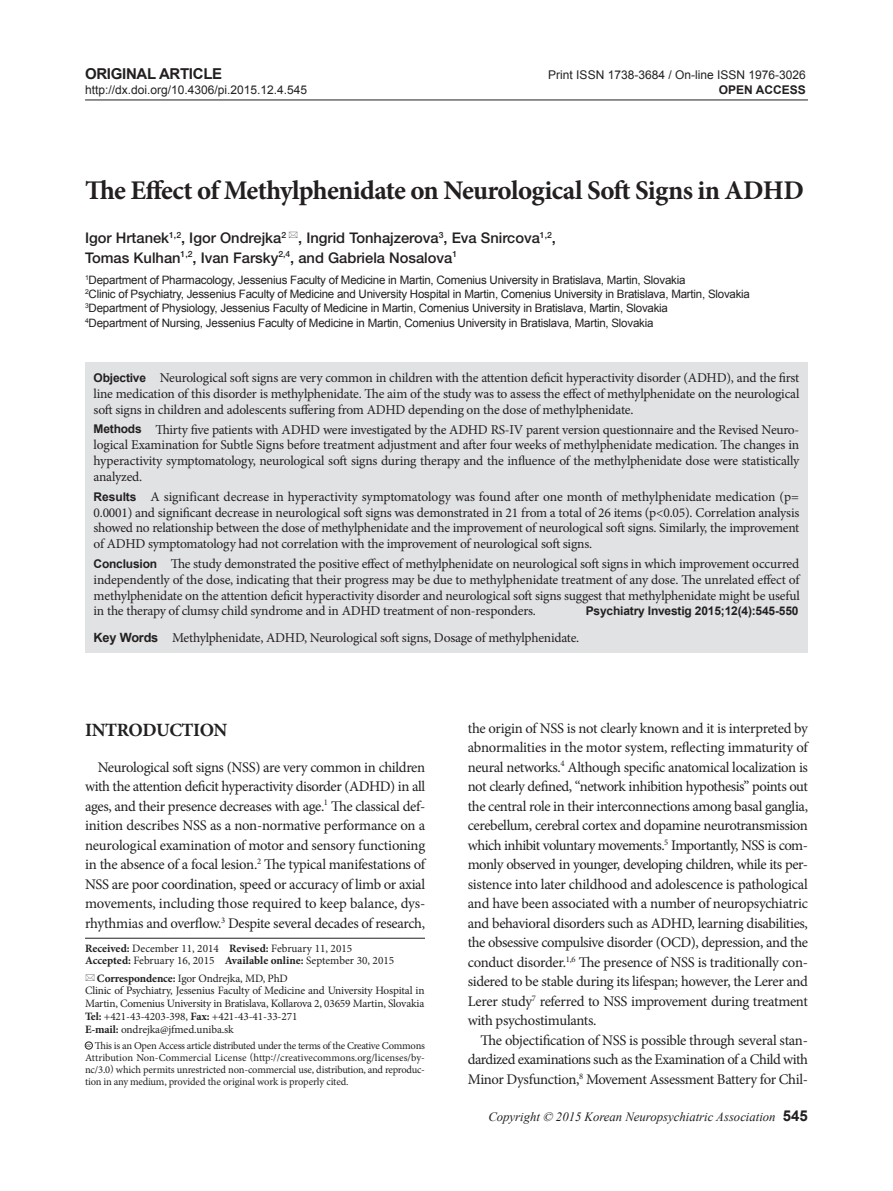
<style>
.page{position:relative;width:893px;height:1191px;background:#fff}
.page>*{position:absolute;margin:0;border:0;box-sizing:border-box;transform-origin:0 0}
.논문제목{font:700 27px "Minion Pro";letter-spacing:-.025em;color:#231f20}
.큰제목{font:700 18.75px "Minion Pro";letter-spacing:-.02em;color:#231f20}
.t1{font:700 15px "Arial";letter-spacing:-.02em;color:#231f20}
.본문{font:14.7px/19.5px "Minion Pro";letter-spacing:-.025em;color:#231f20;text-align:justify}
.이름{font:500 14.7px/19.5px "Helvetica Neue LT Std";color:#231f20}
.초록{font:13.5px/15.8px "Minion Pro";letter-spacing:-.015em;color:#231f20;text-align:justify}
.t2{font:italic 12.75px "Times New Roman";color:#231f20}
.t3{font:12px "Arial";color:#231f20}
.초록-2{font:700 12px "Arial";letter-spacing:-.015em;color:#231f20}
.소속{font:11.55px/14.2px "Arial";letter-spacing:-.02em;color:#231f20}
.교신저자{font:11.25px/12.8px "Minion Pro";letter-spacing:-.015em;color:#231f20}
.날짜{font:11.25px "Minion Pro";color:#231f20}
.날짜-2{font:10.5px/12px "Minion Pro";letter-spacing:-.015em;color:#231f20;text-align:justify}
.t4{font:6.6px "Minion Pro";color:#231f20}
.s1{font-family:"Arial";font-weight:700;font-size:12px}
.s2{font-family:"Arial";font-weight:700;font-size:12.75px;color:#e1e2e4}
.s3{font-family:"Arial";font-weight:700;font-size:12.75px}
.s4{font-weight:700}
.s5{font-family:"Arial";font-weight:700;font-style:normal;font-size:15px}
</style>
<div class="page">
<hr style="left:85px;top:100px;width:723px;height:1px;background:#231f20">
<div style="left:85px;top:362px;width:723px;height:290px;background:#e1e2e4"></div>
<hr style="left:85px;top:937px;width:340px;height:1px;background:#231f20">
<div style="left:85px;top:1041px;width:8px;height:8px;border:1px solid #231f20;border-radius:50%"></div>
<p class="t1" style="left:85px;top:64px;width:139px">ORIGINAL ARTICLE</p>
<p class="t3" style="left:548px;top:67px;width:259px">Print ISSN 1738-3684 / On-line ISSN 1976-3026</p>
<p class="t3" style="left:85px;top:82px;width:224px">http://dx.doi.org/10.4306/pi.2015.12.4.545</p>
<p class="초록-2" style="left:719px;top:82px;width:88px">OPEN ACCESS</p>
<p class="논문제목" style="left:85px;top:171px;width:720px">The Effect of Methylphenidate on Neurological Soft Signs in ADHD</p>
<p class="이름" style="left:85px;top:228px;width:472px">Igor Hrtanek<sup>1,2</sup>, Igor Ondrejka<sup>2</sup> , Ingrid Tonhajzerova<sup>3</sup>, Eva Snircova<sup>1,2</sup>,<br>Tomas Kulhan<sup>1,2</sup>, Ivan Farsky<sup>2,4</sup>, and Gabriela Nosalova<sup>1</sup></p>
<p class="소속" style="left:85px;top:273px;width:666px"><sup>1</sup>Department of Pharmacology, Jessenius Faculty of Medicine in Martin, Comenius University in Bratislava, Martin, Slovakia<br><sup>2</sup>Clinic of Psychiatry, Jessenius Faculty of Medicine and University Hospital in Martin, Comenius University in Bratislava, Martin, Slovakia <sup>3</sup>Department of Physiology, Jessenius Faculty of Medicine in Martin, Comenius University in Bratislava, Martin, Slovakia<br><sup>4</sup>Department of Nursing, Jessenius Faculty of Medicine in Martin, Comenius University in Bratislava, Martin, Slovakia</p>
<p class="초록" style="left:94px;top:370px;width:707px"><span class="s1">Objective</span><span class="s2">aa</span>Neurological soft signs are very common in children with the attention deficit hyperactivity disorder (ADHD), and the first line medication of this disorder is methylphenidate. The aim of the study was to assess the effect of methylphenidate on the neurological soft signs in children and adolescents suffering from ADHD depending on the dose of methylphenidate.</p>
<p class="초록" style="left:94px;top:421px;width:707px"><span class="s1">Methods</span><span class="s2">aa</span>Thirty five patients with ADHD were investigated by the ADHD RS-IV parent version questionnaire and the Revised Neuro&shy;logical Examination for Subtle Signs before treatment adjustment and after four weeks of methylphenidate medication. The changes in hyperactivity symptomatology, neurological soft signs during therapy and the influence of the methylphenidate dose were statistically analyzed.</p>
<p class="초록" style="left:94px;top:489px;width:707px"><span class="s1">Results</span><span class="s2">aa</span>A significant decrease in hyperactivity symptomatology was found after one month of methylphenidate medication (p= 0.0001) and significant decrease in neurological soft signs was demonstrated in 21 from a total of 26 items (p&lt;0.05). Correlation analysis showed no relationship between the dose of methylphenidate and the improvement of neurological soft signs. Similarly, the improvement of ADHD symptomatology had not correlation with the improvement of neurological soft signs.</p>
<p class="초록" style="left:94px;top:556px;width:708px"><span class="s1">Conclusion</span><span class="s2">aa</span>The study demonstrated the positive effect of methylphenidate on neurological soft signs in which improvement occurred independently of the dose, indicating that their progress may be due to methylphenidate treatment of any dose. The unrelated effect of methylphenidate on the attention deficit hyperactivity disorder and neurological soft signs suggest that methylphenidate might be useful in the therapy of clumsy child syndrome and in ADHD treatment of non-responders.</p>
<p class="초록-2" style="left:586px;top:603px;width:214px">Psychiatry Investig 2015;12(4):545-550</p>
<p class="초록" style="left:94px;top:629px;width:487px"><span class="s3">Key Words</span><span class="s2">aa</span>Methylphenidate, ADHD, Neurological soft signs, Dosage of methylphenidate.</p>
<p class="큰제목" style="left:85px;top:717px;width:144px">INTRODUCTION</p>
<p class="본문" style="left:85px;top:757px;width:342px;text-indent:13px">Neurological soft signs (NSS) are very common in children with the attention deficit hyperactivity disorder (ADHD) in all ages, and their presence decreases with age.<sup>1</sup> The classical def&shy;inition describes NSS as a non-normative performance on a neurological examination of motor and sensory functioning in the absence of a focal lesion.<sup>2</sup> The typical manifestations of NSS are poor coordination, speed or accuracy of limb or axial movements, including those required to keep balance, dys&shy;rhythmias and overflow.<sup>3</sup> Despite several decades of research,</p>
<p class="날짜" style="left:85px;top:940px;width:269px"><span class="s4">Received:</span> December 11, 2014 <span class="s4">Revised:</span> February 11, 2015</p>
<p class="날짜" style="left:85px;top:953px;width:311px"><span class="s4">Accepted:</span> February 16, 2015 <span class="s4">Available online:</span> September 30, 2015</p>
<p class="교신저자" style="left:97px;top:971px;width:192px"><span class="s4">Correspondence:</span> Igor Ondrejka, MD, PhD</p>
<p class="교신저자" style="left:85px;top:984px;width:341px">Clinic of Psychiatry, Jessenius Faculty of Medicine and University Hospital in<br>Martin, Comenius University in Bratislava, Kollarova 2, 03659 Martin, Slovakia</p>
<p class="교신저자" style="left:85px;top:1009px;width:214px"><span class="s4">Tel:</span> +421-43-4203-398, <span class="s4">Fax:</span> +421-43-41-33-271</p>
<p class="교신저자" style="left:85px;top:1022px;width:150px"><span class="s4">E-mail:</span> ondrejka@jfmed.uniba.sk</p>
<p class="t4" style="left:86px;top:1040px;width:7px">cc</p>
<p class="날짜-2" style="left:85px;top:1039px;width:341px;text-indent:10px">This is an Open Access article distributed under the terms of the Creative Commons Attribution Non-Commercial License (http://creativecommons.org/licenses/by&shy;nc/3.0) which permits unrestricted non-commercial use, distribution, and reproduc&shy;tion in any medium, provided the original work is properly cited.</p>
<p class="본문" style="left:468px;top:718px;width:342px">the origin of NSS is not clearly known and it is interpreted by abnormalities in the motor system, reflecting immaturity of neural networks.<sup>4</sup> Although specific anatomical localization is not clearly defined, “network inhibition hypothesis” points out the central role in their interconnections among basal ganglia, cerebellum, cerebral cortex and dopamine neurotransmission which inhibit voluntary movements.<sup>5</sup> Importantly, NSS is com&shy;monly observed in younger, developing children, while its per&shy;sistence into later childhood and adolescence is pathological and have been associated with a number of neuropsychiatric and behavioral disorders such as ADHD, learning disabilities, the obsessive compulsive disorder (OCD), depression, and the conduct disorder.<sup>1,6</sup> The presence of NSS is traditionally con&shy;sidered to be stable during its lifespan; however, the Lerer and Lerer study<sup>7</sup> referred to NSS improvement during treatment with psychostimulants.</p>
<p class="본문" style="left:468px;top:1030px;width:342px;text-indent:13px">The objectification of NSS is possible through several stan&shy;dardized examinations such as the Examination of a Child with Minor Dysfunction,<sup>8</sup> Movement Assessment Battery for Chil-</p>
<p class="t2" style="left:488px;top:1107px;width:321px">Copyright © 2015 Korean Neuropsychiatric Association <span class="s5">545</span></p>
</div>
